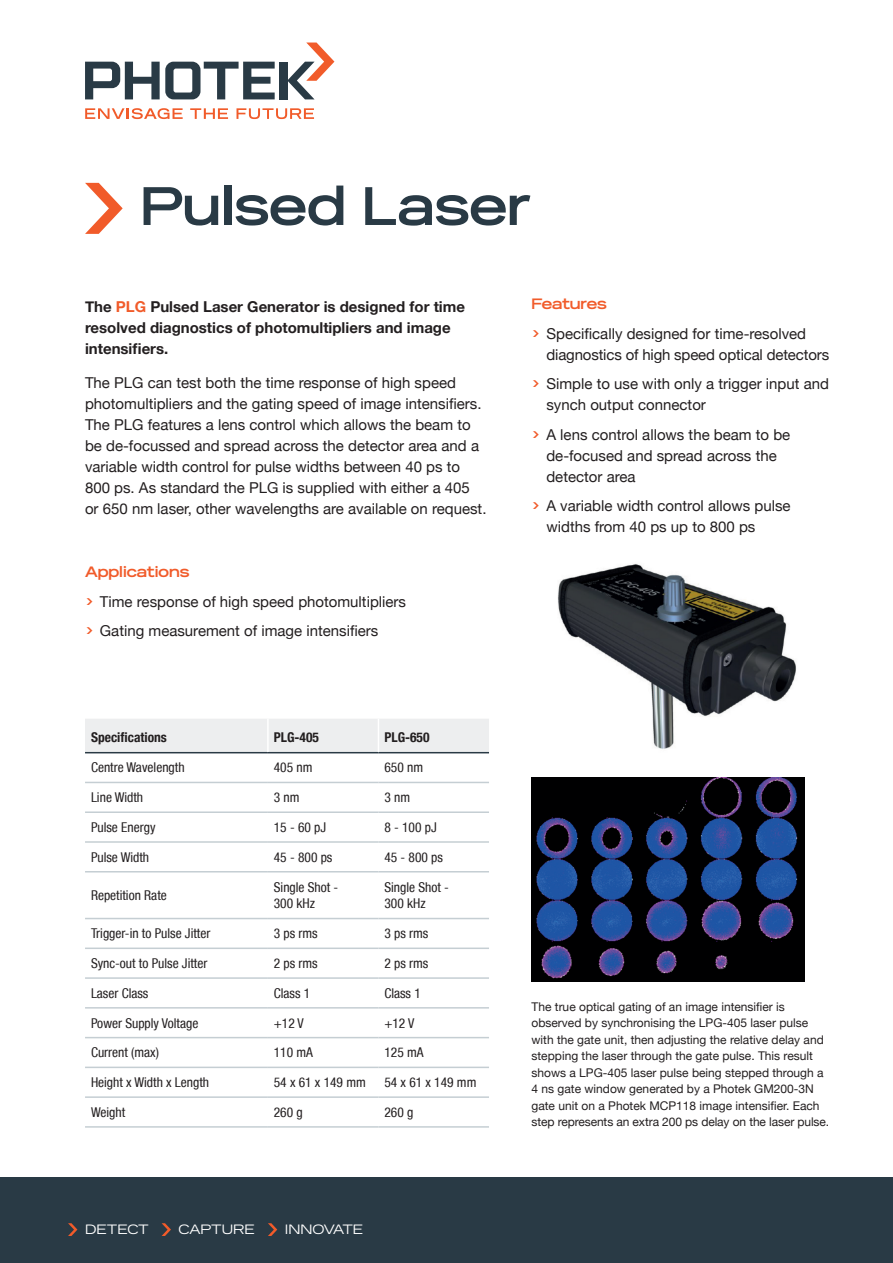
<style>
.page{position:relative;width:893px;height:1263px;background:#fff}
.page>*{position:absolute;margin:0;border:0;box-sizing:border-box;transform-origin:0 0}
.t1{font:700 54px "Reservation Wide";color:#293a45}
.t2{font:15px/21px "Helvetica Neue";color:#231f20}
.t3{font:700 15px/21px "Helvetica Neue";color:#231f20}
.t4{font:700 15px "Reservation Wide";color:#f15b2a}
.t5{font:700 15px "Reservation Wide";letter-spacing:-.02em;color:#f15b2a}
.t6{font:condensed 13.5px/16.2px "Helvetica Neue";color:#231f20}
.t7{font:700 condensed 13.5px "Helvetica Neue";color:#231f20}
.t8{font:13.5px "Reservation Wide";color:#fff}
.t9{font:12px/16.5px "Helvetica Neue";color:#231f20}
.s1{color:#f15b2a}
.s2{font-family:"Poppins";font-weight:500;color:#f15b2a}
</style>
<div class="page">
<div style="left:0;top:1178px;width:893px;height:85px;background:#293a45"></div>
<svg style="left:268px;top:1223px;width:9px;height:13px"></svg>
<svg style="left:162px;top:1223px;width:9px;height:13px"></svg>
<svg style="left:68px;top:1223px;width:9px;height:13px"></svg>
<svg style="left:85px;top:183px;width:38px;height:51px"></svg>
<div style="left:85px;top:719px;width:404px;height:33px;background:#edeeef"></div>
<hr style="left:85px;top:752px;width:183px;height:1px;background:#293a45">
<hr style="left:268px;top:752px;width:110px;height:1px;background:#293a45">
<hr style="left:378px;top:752px;width:111px;height:1px;background:#293a45">
<hr style="left:378px;top:719px;width:1px;height:33px;background:#fff">
<hr style="left:85px;top:782px;width:183px;height:1px;background:#c5ced3">
<hr style="left:268px;top:782px;width:110px;height:1px;background:#c5ced3">
<hr style="left:378px;top:782px;width:111px;height:1px;background:#c5ced3">
<hr style="left:85px;top:811px;width:183px;height:2px;background:#c5ced3">
<hr style="left:268px;top:811px;width:110px;height:2px;background:#c5ced3">
<hr style="left:378px;top:811px;width:111px;height:2px;background:#c5ced3">
<hr style="left:85px;top:841px;width:183px;height:2px;background:#c5ced3">
<hr style="left:268px;top:841px;width:110px;height:2px;background:#c5ced3">
<hr style="left:378px;top:841px;width:111px;height:2px;background:#c5ced3">
<hr style="left:85px;top:871px;width:183px;height:1px;background:#c5ced3">
<hr style="left:268px;top:871px;width:110px;height:1px;background:#c5ced3">
<hr style="left:378px;top:871px;width:111px;height:1px;background:#c5ced3">
<hr style="left:85px;top:918px;width:183px;height:1px;background:#c5ced3">
<hr style="left:268px;top:918px;width:110px;height:1px;background:#c5ced3">
<hr style="left:378px;top:918px;width:111px;height:1px;background:#c5ced3">
<hr style="left:85px;top:947px;width:183px;height:2px;background:#c5ced3">
<hr style="left:268px;top:947px;width:110px;height:2px;background:#c5ced3">
<hr style="left:378px;top:947px;width:111px;height:2px;background:#c5ced3">
<hr style="left:85px;top:977px;width:183px;height:2px;background:#c5ced3">
<hr style="left:268px;top:977px;width:110px;height:2px;background:#c5ced3">
<hr style="left:378px;top:977px;width:111px;height:2px;background:#c5ced3">
<hr style="left:85px;top:1007px;width:183px;height:1px;background:#c5ced3">
<hr style="left:268px;top:1007px;width:110px;height:1px;background:#c5ced3">
<hr style="left:378px;top:1007px;width:111px;height:1px;background:#c5ced3">
<hr style="left:85px;top:1037px;width:183px;height:1px;background:#c5ced3">
<hr style="left:268px;top:1037px;width:110px;height:1px;background:#c5ced3">
<hr style="left:378px;top:1037px;width:111px;height:1px;background:#c5ced3">
<hr style="left:85px;top:1066px;width:183px;height:2px;background:#c5ced3">
<hr style="left:268px;top:1066px;width:110px;height:2px;background:#c5ced3">
<hr style="left:378px;top:1066px;width:111px;height:2px;background:#c5ced3">
<hr style="left:85px;top:1096px;width:183px;height:2px;background:#c5ced3">
<hr style="left:268px;top:1096px;width:110px;height:2px;background:#c5ced3">
<hr style="left:378px;top:1096px;width:111px;height:2px;background:#c5ced3">
<hr style="left:85px;top:1126px;width:183px;height:2px;background:#c5ced3">
<hr style="left:268px;top:1126px;width:110px;height:2px;background:#c5ced3">
<hr style="left:378px;top:1126px;width:111px;height:2px;background:#c5ced3">
<hr style="left:267px;top:719px;width:2px;height:33px;background:#fff">
<img style="left:557px;top:564px;width:240px;height:185px">
<img style="left:531px;top:777px;width:274px;height:205px">
<svg style="left:85px;top:62px;width:190px;height:37px"></svg>
<div style="left:279px;top:62px;width:8px;height:37px;background:#293a45"></div>
<svg style="left:287px;top:43px;width:47px;height:56px"></svg>
<svg style="left:85px;top:108px;width:98px;height:11px"></svg>
<svg style="left:190px;top:108px;width:38px;height:11px"></svg>
<svg style="left:237px;top:108px;width:77px;height:11px"></svg>
<h1 class="t1" style="left:140px;top:173px;width:393px">Pulsed Laser</h1>
<p class="t3" style="left:85px;top:297px;width:381px">The <span class="s1">PLG</span> Pulsed Laser Generator is designed for time resolved diagnostics of photomultipliers and image intensifiers.</p>
<p class="t2" style="left:85px;top:373px;width:403px">The PLG can test both the time response of high speed photomultipliers and the gating speed of image intensifiers.<br>The PLG features a lens control which allows the beam to be de-focussed and spread across the detector area and a variable width control for pulse widths between 40 ps to 800 ps. As standard the PLG is supplied with either a 405 or 650 nm laser, other wavelengths are available on request.</p>
<p class="t4" style="left:85px;top:563px;width:106px">Applications</p>
<p class="t2" style="left:85px;top:588px;width:323px;line-height:29.5px"><span class="s2">&gt;</span> Time response of high speed photomultipliers <span class="s2">&gt;</span> Gating measurement of image intensifiers</p>
<p class="t7" style="left:91px;top:726px;width:77px">Specifications</p>
<p class="t7" style="left:274px;top:726px;width:47px">PLG-405</p>
<p class="t7" style="left:384px;top:726px;width:47px">PLG-650</p>
<p class="t6" style="left:91px;top:759px;width:95px">Centre Wavelength</p>
<p class="t6" style="left:274px;top:759px;width:40px">405 nm</p>
<p class="t6" style="left:384px;top:759px;width:40px">650 nm</p>
<p class="t6" style="left:91px;top:789px;width:54px">Line Width</p>
<p class="t6" style="left:274px;top:789px;width:27px">3 nm</p>
<p class="t6" style="left:384px;top:789px;width:27px">3 nm</p>
<p class="t6" style="left:91px;top:819px;width:66px">Pulse Energy</p>
<p class="t6" style="left:274px;top:819px;width:54px">15 - 60 pJ</p>
<p class="t6" style="left:384px;top:819px;width:54px">8 - 100 pJ</p>
<p class="t6" style="left:91px;top:849px;width:60px">Pulse Width</p>
<p class="t6" style="left:274px;top:849px;width:60px">45 - 800 ps</p>
<p class="t6" style="left:384px;top:849px;width:60px">45 - 800 ps</p>
<p class="t6" style="left:91px;top:887px;width:77px">Repetition Rate</p>
<p class="t6" style="left:274px;top:879px;width:66px">Single Shot -<br>300 kHz</p>
<p class="t6" style="left:384px;top:879px;width:66px">Single Shot -<br>300 kHz</p>
<p class="t6" style="left:91px;top:925px;width:121px">Trigger-in to Pulse Jitter</p>
<p class="t6" style="left:274px;top:925px;width:45px">3 ps rms</p>
<p class="t6" style="left:384px;top:925px;width:45px">3 ps rms</p>
<p class="t6" style="left:91px;top:955px;width:118px">Sync-out to Pulse Jitter</p>
<p class="t6" style="left:274px;top:955px;width:45px">2 ps rms</p>
<p class="t6" style="left:384px;top:955px;width:45px">2 ps rms</p>
<p class="t6" style="left:91px;top:985px;width:59px">Laser Class</p>
<p class="t6" style="left:274px;top:985px;width:38px">Class 1</p>
<p class="t6" style="left:384px;top:985px;width:38px">Class 1</p>
<p class="t6" style="left:91px;top:1014px;width:109px">Power Supply Voltage</p>
<p class="t6" style="left:274px;top:1014px;width:32px">+12 V</p>
<p class="t6" style="left:384px;top:1014px;width:32px">+12 V</p>
<p class="t6" style="left:91px;top:1044px;width:69px">Current (max)</p>
<p class="t6" style="left:274px;top:1044px;width:41px">110 mA</p>
<p class="t6" style="left:384px;top:1044px;width:41px">125 mA</p>
<p class="t6" style="left:91px;top:1074px;width:120px">Height x Width x Length</p>
<p class="t6" style="left:274px;top:1074px;width:94px">54 x 61 x 149 mm</p>
<p class="t6" style="left:384px;top:1074px;width:94px">54 x 61 x 149 mm</p>
<p class="t6" style="left:91px;top:1104px;width:36px">Weight</p>
<p class="t6" style="left:274px;top:1104px;width:30px">260 g</p>
<p class="t6" style="left:384px;top:1104px;width:30px">260 g</p>
<p class="t8" style="left:85px;top:1222px;width:65px">DETECT</p>
<p class="t8" style="left:179px;top:1222px;width:78px">CAPTURE</p>
<p class="t8" style="left:285px;top:1222px;width:80px">INNOVATE</p>
<p class="t5" style="left:531px;top:295px;width:77px">Features</p>
<p class="t2" style="left:546px;top:324px;width:284px;text-indent:-15px"><span class="s2">&gt;</span> Specifically designed for time-resolved diagnostics of high speed optical detectors</p>
<p class="t2" style="left:546px;top:374px;width:284px;text-indent:-15px"><span class="s2">&gt;</span> Simple to use with only a trigger input and synch output connector</p>
<p class="t2" style="left:546px;top:425px;width:245px;text-indent:-15px"><span class="s2">&gt;</span> A lens control allows the beam to be de-focused and spread across the detector area</p>
<p class="t2" style="left:546px;top:496px;width:246px;text-indent:-15px"><span class="s2">&gt;</span> A variable width control allows pulse widths from 40 ps up to 800 ps</p>
<p class="t9" style="left:531px;top:999px;width:299px">The true optical gating of an image intensifier is observed by synchronising the LPG-405 laser pulse with the gate unit, then adjusting the relative delay and stepping the laser through the gate pulse. This result shows a LPG-405 laser pulse being stepped through a 4 ns gate window generated by a Photek GM200-3N gate unit on a Photek MCP118 image intensifier. Each step represents an extra 200 ps delay on the laser pulse.</p>
</div>
